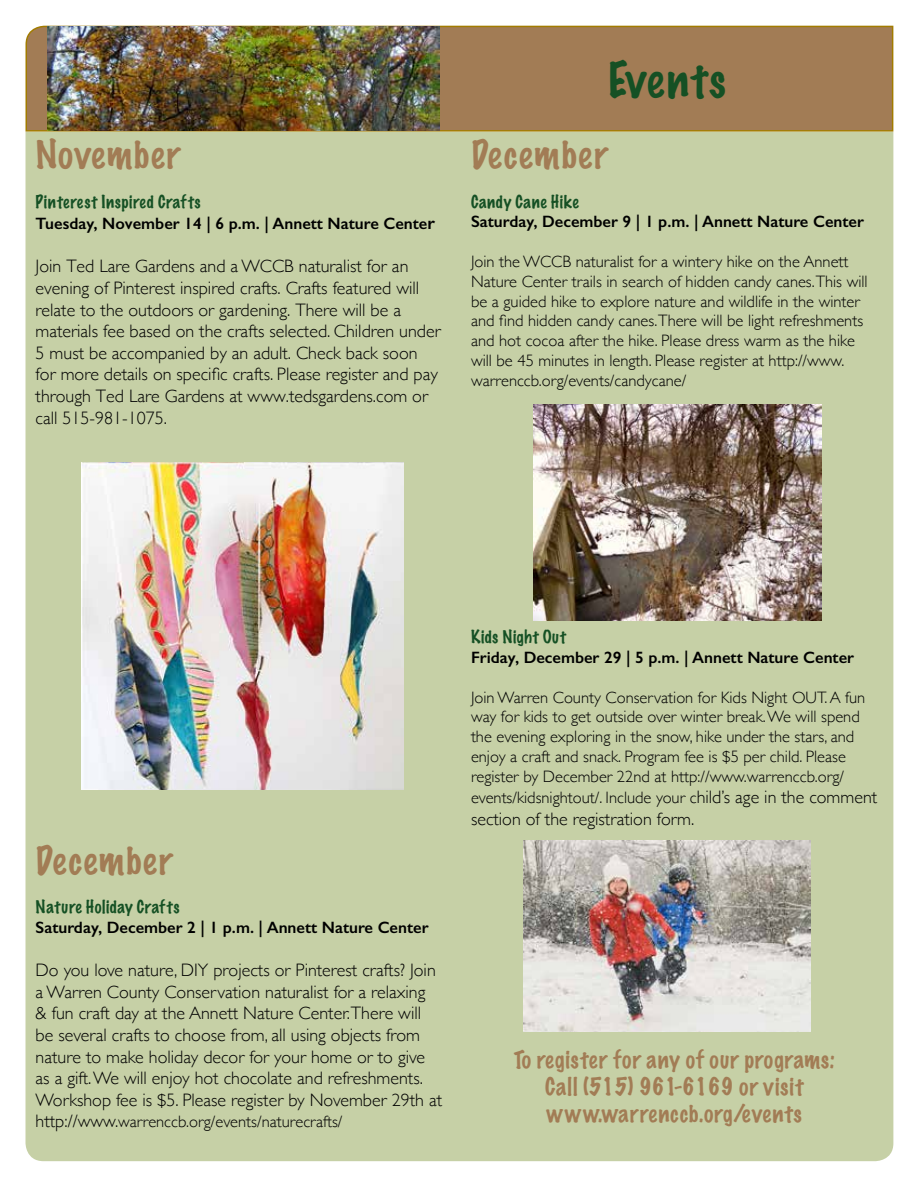
<style>
.page{position:relative;width:918px;height:1188px;background:#fff}
.page>*{position:absolute;margin:0;border:0;box-sizing:border-box;transform-origin:0 0}
.t1{font:100 45px "Marker Felt";letter-spacing:.035em;color:#155024}
.t2{font:100 36px "Marker Felt";letter-spacing:.04em;color:#a27c55}
.t3{font:100 22.5px/27px "Marker Felt";letter-spacing:.035em;color:#a27c55;text-align:center}
.t4{font:300 18px/21.6px "Gill Sans";color:#000}
.t5{font:300 16.5px/19.8px "Gill Sans";color:#000}
.t6{font:600 16.5px "Gill Sans";color:#000}
.t7{font:100 16.5px "Marker Felt";letter-spacing:.04em;color:#155024}
.s1{font-size:18px}
</style>
<div class="page">
<div style="left:26px;top:132px;width:867px;height:1029px;background:#c6d0a6"></div>
<svg style="left:25px;top:25px;width:869px;height:107px;background:#a37e54"></svg>
<img style="left:47px;top:27px;width:392px;height:103px">
<img style="left:81px;top:462px;width:322px;height:327px">
<img style="left:534px;top:404px;width:288px;height:216px">
<img style="left:524px;top:841px;width:286px;height:191px">
<h2 class="t2" style="left:36px;top:126px;width:146px">November</h2>
<p class="t7" style="left:36px;top:188px;width:167px">Pinterest Inspired Crafts</p>
<p class="t6" style="left:36px;top:214px;width:401px">Tuesday, November 14 | 6 p.m. | Annett Nature Cente<span class="s1">r</span></p>
<p class="t4" style="left:36px;top:255px;width:407px">Join Ted Lare Gardens and a WCCB naturalist for an evening of Pinterest inspired crafts. Crafts featured will relate to the outdoors or gardening. There will be a materials fee based on the crafts selected. Children under 5 must be accompanied by an adult. Check back soon for more details on specific crafts. Please register and pay through Ted Lare Gardens at www.tedsgardens.com or call 515-981-1075.</p>
<h1 class="t1" style="left:608px;top:44px;width:119px">Events</h1>
<h2 class="t2" style="left:471px;top:126px;width:138px">December</h2>
<p class="t7" style="left:471px;top:188px;width:109px">Candy Cane Hike</p>
<p class="t6" style="left:471px;top:212px;width:394px">Saturday, December 9 | 1 p.m. | Annett Nature Center</p>
<p class="t5" style="left:471px;top:251px;width:398px">Join the WCCB naturalist for a wintery hike on the Annett Nature Center trails in search of hidden candy canes.This will be a guided hike to explore nature and wildlife in the winter and find hidden candy canes.There will be light refreshments and hot cocoa after the hike. Please dress warm as the hike will be 45 minutes in length. Please register at http://www. warrenccb.org/events/candycane/</p>
<h2 class="t2" style="left:36px;top:831px;width:138px">December</h2>
<p class="t7" style="left:36px;top:894px;width:145px">Nature Holiday Crafts</p>
<p class="t6" style="left:36px;top:917px;width:394px">Saturday, December 2 | 1 p.m. | Annett Nature Center</p>
<p class="t4" style="left:36px;top:959px;width:408px">Do you love nature, DIY projects or Pinterest crafts? Join a Warren County Conservation naturalist for a relaxing<br>&amp; fun craft day at the Annett Nature Center.There will be several crafts to choose from, all using objects from nature to make holiday decor for your home or to give as a gift. We will enjoy hot chocolate and refreshments.<br>Workshop fee is $5. Please register by November 29th at</p>
<p class="t5" style="left:36px;top:1111px;width:308px"><span class="s1">http://www.</span>warrenccb.org/events/naturecrafts/</p>
<p class="t7" style="left:471px;top:624px;width:97px">Kids Night Out</p>
<p class="t6" style="left:471px;top:647px;width:385px">Friday, December 29 | 5 p.m. | Annett Nature Center</p>
<p class="t5" style="left:471px;top:686px;width:396px">Join Warren County Conservation for Kids Night OUT. A fun way for kids to get outside over winter break. We will spend the evening exploring in the snow, hike under the stars, and enjoy a craft and snack. Program fee is $5 per child. Please register by December 22nd at http://www.warrenccb.org/</p>
<p class="t5" style="left:471px;top:787px;width:408px">events/kidsnightout/. Include your c<span class="s1">hild’s age in the comment</span></p>
<p class="t4" style="left:471px;top:807px;width:225px">section of the registration form.</p>
<p class="t3" style="left:514px;top:1046px;width:323px">To register for any of our programs:<br>Call (515) 961-6169 or visit www.warrenccb.org/events</p>
</div>
